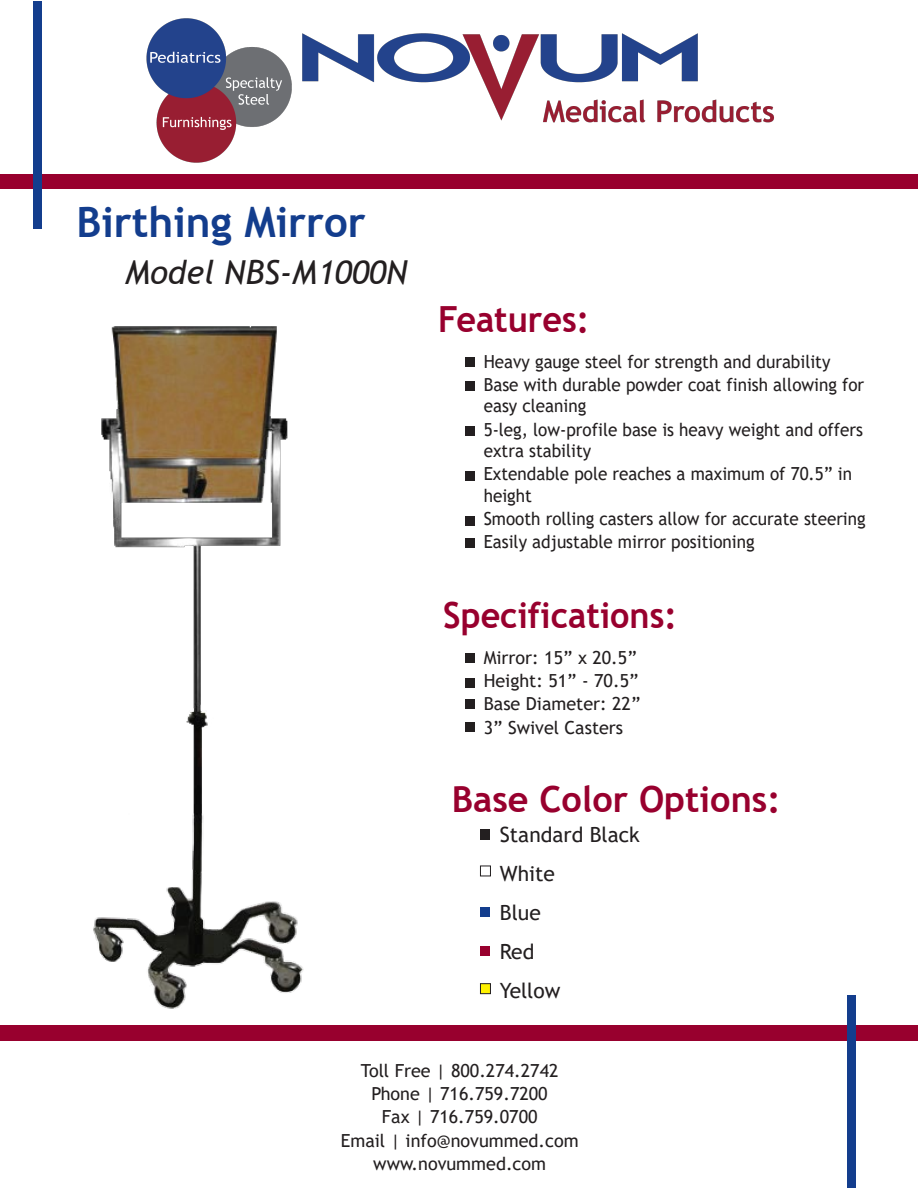
<style>
.page{position:relative;width:918px;height:1188px;background:#fff}
.page>*{position:absolute;margin:0;border:0;box-sizing:border-box;transform-origin:0 0}
.t1{font:700 42px "Trebuchet MS";color:#133d8d}
.t2{font:700 36px "Trebuchet MS";color:#98002e;scale:.95 1}
.t3{font:700 36px "Trebuchet MS";color:#98002e}
.t4{font:italic 33px "Trebuchet MS";color:#231f20}
.t5{font:21px/39px "Trebuchet MS";color:#231f20}
.t6{font:18px/22.5px "Trebuchet MS";color:#231f20;scale:.95 1}
.t7{font:18px/23.1px "Trebuchet MS";color:#231f20;text-align:center}
</style>
<div class="page">
<div style="left:0;top:174px;width:918px;height:15px;background:#98002e"></div>
<div style="left:33px;top:2px;width:8px;height:227px;background:#133d8d"></div>
<div style="left:0;top:1026px;width:918px;height:15px;background:#98002e"></div>
<div style="left:847px;top:995px;width:9px;height:193px;background:#133d8d"></div>
<div style="left:466px;top:357px;width:9px;height:10px;background:#231f20"></div>
<div style="left:466px;top:471px;width:9px;height:10px;background:#231f20"></div>
<div style="left:466px;top:426px;width:9px;height:10px;background:#231f20"></div>
<div style="left:466px;top:516px;width:9px;height:10px;background:#231f20"></div>
<div style="left:466px;top:381px;width:9px;height:10px;background:#231f20"></div>
<div style="left:466px;top:538px;width:9px;height:10px;background:#231f20"></div>
<div style="left:465px;top:653px;width:10px;height:10px;background:#231f20"></div>
<div style="left:465px;top:678px;width:10px;height:10px;background:#231f20"></div>
<div style="left:465px;top:699px;width:10px;height:10px;background:#231f20"></div>
<div style="left:465px;top:722px;width:10px;height:10px;background:#231f20"></div>
<div style="left:480px;top:830px;width:10px;height:10px;background:#231f20"></div>
<div style="left:480px;top:866px;width:11px;height:10px;background:#fff;border:1px solid #231f20"></div>
<div style="left:480px;top:907px;width:10px;height:10px;background:#133d8d"></div>
<div style="left:480px;top:946px;width:10px;height:10px;background:#98002e"></div>
<div style="left:480px;top:983px;width:11px;height:11px;background:#fff200;border:1px solid #231f20"></div>
<img style="left:93px;top:326px;width:211px;height:683px">
<img style="left:146px;top:18px;width:628px;height:145px">
<h1 class="t1" style="left:76px;top:196px;width:291px">Birthing Mirror</h1>
<h3 class="t4" style="left:125px;top:252px;width:284px">Model NBS-M1000N</h3>
<h2 class="t2" style="left:438px;top:297px;width:161px">Features:</h2>
<p class="t6" style="left:484px;top:350px;width:404px">Heavy gauge steel for strength and durability Base with durable powder coat finish allowing for easy cleaning<br>5-leg, low-profile base is heavy weight and offers extra stability<br>Extendable pole reaches a maximum of 70.5” in height<br>Smooth rolling casters allow for accurate steering Easily adjustable mirror positioning</p>
<h2 class="t2" style="left:443px;top:593px;width:247px">Specifications:</h2>
<p class="t7" style="left:484px;top:646px;width:158px;text-align:left">Mirror: 15” x 20.5”<br>Height: 51” - 70.5”<br>Base Diameter: 22”<br>3” Swivel Casters</p>
<h2 class="t3" style="left:452px;top:776px;width:330px">Base Color Options:</h2>
<p class="t5" style="left:500px;top:815px;width:141px">Standard Black<br>White<br>Blue<br>Red<br>Yellow</p>
<p class="t7" style="left:341px;top:1059px;width:239px">Toll Free | 800.274.2742<br>Phone | 716.759.7200<br>Fax | 716.759.0700<br>Email | info@novummed.com www.novummed.com</p>
</div>
